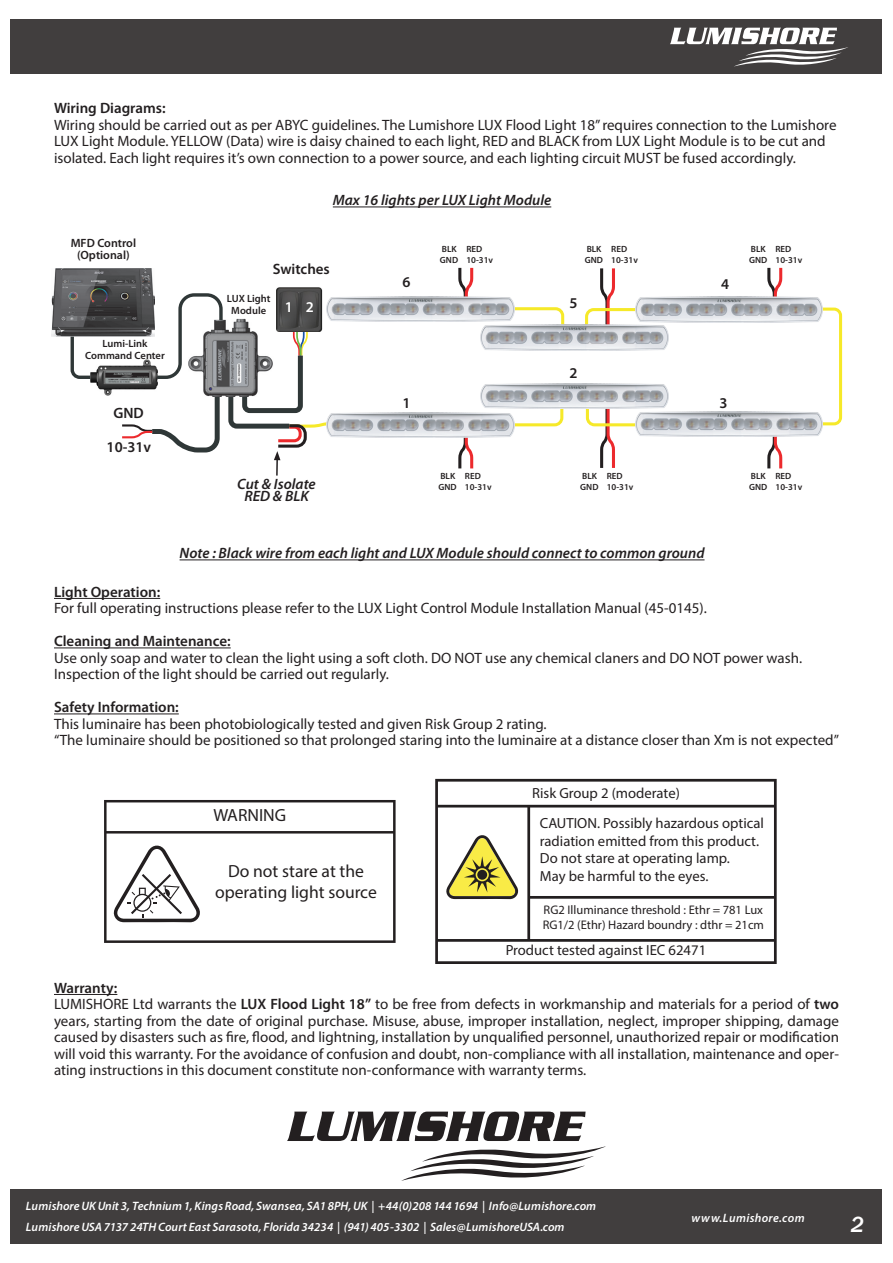
<style>
.page{position:relative;width:893px;height:1263px;background:#fff}
.page>*{position:absolute;margin:0;border:0;box-sizing:border-box;transform-origin:0 0}
.t1{font:italic 500 22.5px "Franklin Gothic";color:#fff}
.t2{font:17.55px/21.1px "Myriad Pro";color:#231f20;text-align:center}
.t3{font:15px/16.5px "Myriad Pro";color:#231f20;text-align:justify}
.t4{font:italic 600 15px "Myriad Pro";color:#231f20}
.t5{font:600 15px "Myriad Pro";color:#231f20}
.t6{font:600 15px "Myriad Pro";color:#fff}
.t7{font:14.7px/17.5px "Myriad Pro";color:#231f20}
.t8{font:12.45px/15px "Myriad Pro";color:#231f20}
.t9{font:italic 600 12.15px/21.3px "Myriad Pro";letter-spacing:.005em;color:#fff}
.t10{font:italic 600 12.15px "Myriad Pro";letter-spacing:.03em;color:#fff}
.t11{font:600 12px "Myriad Pro";color:#231f20}
.t12{font:600 10.5px/12px "Myriad Pro";color:#231f20;text-align:center}
.t13{font:600 9px "Myriad Pro";color:#231f20}
.s1{font-weight:600}
</style>
<div class="page">
<div style="left:11px;top:1189px;width:871px;height:54px;background:#413e3e"></div>
<div style="left:11px;top:20px;width:871px;height:54px;background:#413e3e"></div>
<svg style="left:670px;top:28px;width:178px;height:39px"></svg>
<hr style="left:54px;top:598px;width:106px;height:1px;background:#231f20">
<hr style="left:54px;top:647px;width:177px;height:1px;background:#231f20">
<hr style="left:54px;top:713px;width:125px;height:1px;background:#231f20">
<hr style="left:54px;top:994px;width:63px;height:1px;background:#231f20">
<svg style="left:287px;top:1111px;width:319px;height:70px"></svg>
<img style="left:52px;top:268px;width:102px;height:69px">
<img style="left:90px;top:365px;width:30px;height:30px">
<svg style="left:69px;top:333px;width:25px;height:48px"></svg>
<img style="left:277px;top:287px;width:45px;height:5px">
<svg style="left:823px;top:307px;width:20px;height:119px"></svg>
<svg style="left:458px;top:267px;width:108px;height:58px"></svg>
<svg style="left:583px;top:268px;width:147px;height:74px"></svg>
<img style="left:349px;top:296px;width:165px;height:26px">
<img style="left:480px;top:325px;width:188px;height:25px">
<svg style="left:766px;top:267px;width:18px;height:30px"></svg>
<svg style="left:767px;top:437px;width:16px;height:32px"></svg>
<img style="left:635px;top:297px;width:188px;height:25px">
<svg style="left:458px;top:409px;width:106px;height:60px"></svg>
<svg style="left:585px;top:392px;width:84px;height:76px"></svg>
<img style="left:480px;top:383px;width:188px;height:26px">
<img style="left:635px;top:411px;width:188px;height:26px">
<img style="left:349px;top:412px;width:165px;height:26px">
<hr style="left:180px;top:559px;width:524px;height:1px;background:#231f20">
<hr style="left:333px;top:207px;width:218px;height:1px;background:#231f20">
<svg style="left:120px;top:292px;width:229px;height:184px"></svg>
<svg style="left:435px;top:779px;width:342px;height:185px"></svg>
<svg style="left:104px;top:800px;width:292px;height:143px"></svg>
<p class="t5" style="left:54px;top:98px;width:113px">Wiring Diagrams:</p>
<p class="t3" style="left:54px;top:116px;width:784px;text-align:left">Wiring should be carried out as per ABYC guidelines. The Lumishore LUX Flood Light 18” requires connection to the Lumishore<br>LUX Light Module. YELLOW (Data) wire is daisy chained to each light, RED and BLACK from LUX Light Module is to be cut and isolated. Each light requires it’s own connection to a power source, and each lighting circuit MUST be fused accordingly.</p>
<p class="t11" style="left:71px;top:235px;width:67px">MFD Control</p>
<p class="t11" style="left:77px;top:247px;width:54px">(Optional)</p>
<p class="t12" style="left:102px;top:338px;width:47px">Lumi-Link</p>
<p class="t12" style="left:85px;top:350px;width:81px">Command Center</p>
<p class="t5" style="left:114px;top:404px;width:32px">GND</p>
<p class="t5" style="left:107px;top:437px;width:46px">10-31v</p>
<p class="t4" style="left:333px;top:191px;width:220px">Max 16 lights per LUX Light Module</p>
<p class="t5" style="left:273px;top:259px;width:59px">Switches</p>
<p class="t12" style="left:227px;top:292px;width:45px">LUX Light<br>Module</p>
<p class="t6" style="left:285px;top:297px;width:10px">1</p>
<p class="t6" style="left:306px;top:297px;width:10px">2</p>
<p class="t5" style="left:403px;top:273px;width:10px">6</p>
<p class="t13" style="left:442px;top:244px;width:16px">BLK</p>
<p class="t13" style="left:440px;top:254px;width:20px">GND</p>
<p class="t13" style="left:466px;top:244px;width:17px">RED</p>
<p class="t13" style="left:466px;top:254px;width:28px">10-31v</p>
<p class="t13" style="left:587px;top:244px;width:16px">BLK</p>
<p class="t13" style="left:585px;top:254px;width:20px">GND</p>
<p class="t13" style="left:611px;top:244px;width:17px">RED</p>
<p class="t13" style="left:611px;top:254px;width:28px">10-31v</p>
<p class="t5" style="left:570px;top:294px;width:10px">5</p>
<p class="t5" style="left:403px;top:394px;width:10px">1</p>
<p class="t5" style="left:570px;top:364px;width:10px">2</p>
<p class="t4" style="left:237px;top:475px;width:80px">Cut &amp; Isolate</p>
<p class="t4" style="left:244px;top:487px;width:66px">RED &amp; BLK</p>
<p class="t13" style="left:440px;top:471px;width:16px">BLK</p>
<p class="t13" style="left:438px;top:481px;width:20px">GND</p>
<p class="t13" style="left:465px;top:471px;width:17px">RED</p>
<p class="t13" style="left:465px;top:481px;width:28px">10-31v</p>
<p class="t13" style="left:582px;top:471px;width:16px">BLK</p>
<p class="t13" style="left:580px;top:481px;width:20px">GND</p>
<p class="t13" style="left:607px;top:471px;width:17px">RED</p>
<p class="t13" style="left:607px;top:481px;width:28px">10-31v</p>
<p class="t5" style="left:721px;top:274px;width:10px">4</p>
<p class="t5" style="left:720px;top:394px;width:10px">3</p>
<p class="t4" style="left:180px;top:544px;width:526px">Note : Black wire from each light and LUX Module should connect to common ground</p>
<p class="t13" style="left:751px;top:244px;width:16px">BLK</p>
<p class="t13" style="left:749px;top:254px;width:20px">GND</p>
<p class="t13" style="left:775px;top:244px;width:17px">RED</p>
<p class="t13" style="left:775px;top:254px;width:28px">10-31v</p>
<p class="t13" style="left:751px;top:471px;width:16px">BLK</p>
<p class="t13" style="left:749px;top:481px;width:20px">GND</p>
<p class="t13" style="left:775px;top:471px;width:17px">RED</p>
<p class="t13" style="left:775px;top:481px;width:28px">10-31v</p>
<p class="t5" style="left:54px;top:582px;width:108px">Light Operation:</p>
<p class="t3" style="left:54px;top:600px;width:654px">For full operating instructions please refer to the LUX Light Control Module Installation Manual (45-0145).</p>
<p class="t5" style="left:54px;top:632px;width:178px">Cleaning and Maintenance:</p>
<p class="t3" style="left:54px;top:649px;width:750px">Use only soap and water to clean the light using a soft cloth. DO NOT use any chemical claners and DO NOT power wash.</p>
<p class="t3" style="left:54px;top:666px;width:336px">Inspection of the light should be carried out regularly.</p>
<p class="t5" style="left:54px;top:698px;width:126px">Safety Information:</p>
<p class="t3" style="left:54px;top:715px;width:494px">This luminaire has been photobiologically tested and given Risk Group 2 rating.</p>
<p class="t3" style="left:54px;top:732px;width:786px">“The luminaire should be positioned so that prolonged staring into the luminaire at a distance closer than Xm is not expected”</p>
<p class="t2" style="left:213px;top:804px;width:74px">WARNING</p>
<p class="t2" style="left:215px;top:860px;width:163px">Do not stare at the operating light source</p>
<p class="t7" style="left:532px;top:784px;width:149px">Risk Group 2 (moderate)</p>
<p class="t7" style="left:540px;top:814px;width:226px">CAUTION. Possibly hazardous optical radiation emitted from this product.<br>Do not stare at operating lamp.<br>May be harmful to the eyes.</p>
<p class="t8" style="left:543px;top:902px;width:223px">RG2 Illuminance threshold : Ethr = 781 Lux<br>RG1/2 (Ethr) Hazard boundry : dthr = 21cm</p>
<p class="t7" style="left:506px;top:941px;width:202px">Product tested against IEC 62471</p>
<p class="t5" style="left:54px;top:978px;width:65px">Warranty:</p>
<p class="t3" style="left:54px;top:996px;width:786px">LUMISHORE Ltd warrants the <span class="s1">LUX Flood Light 18”</span> to be free from defects in workmanship and materials for a period of <span class="s1">two </span>years, starting from the date of original purchase. Misuse, abuse, improper installation, neglect, improper shipping, damage caused by disasters such as fire, flood, and lightning, installation by unqualified personnel, unauthorized repair or modification will void this warranty. For the avoidance of confusion and doubt, non-compliance with all installation, maintenance and oper&shy;ating instructions in this document constitute non-conformance with warranty terms.</p>
<p class="t9" style="left:26px;top:1195px;width:572px">Lumishore UK Unit 3, Technium 1, Kings Road, Swansea, SA1 8PH,UK | +44(0)208 144 1694 | Info@Lumishore.com<br>Lumishore USA 7137 24TH Court East Sarasota, Florida 34234 | (941) 405-3302 | Sales@LumishoreUSA.com</p>
<p class="t10" style="left:691px;top:1210px;width:115px">www.Lumishore.com</p>
<h1 class="t1" style="left:851px;top:1211px;width:15px">2</h1>
</div>
